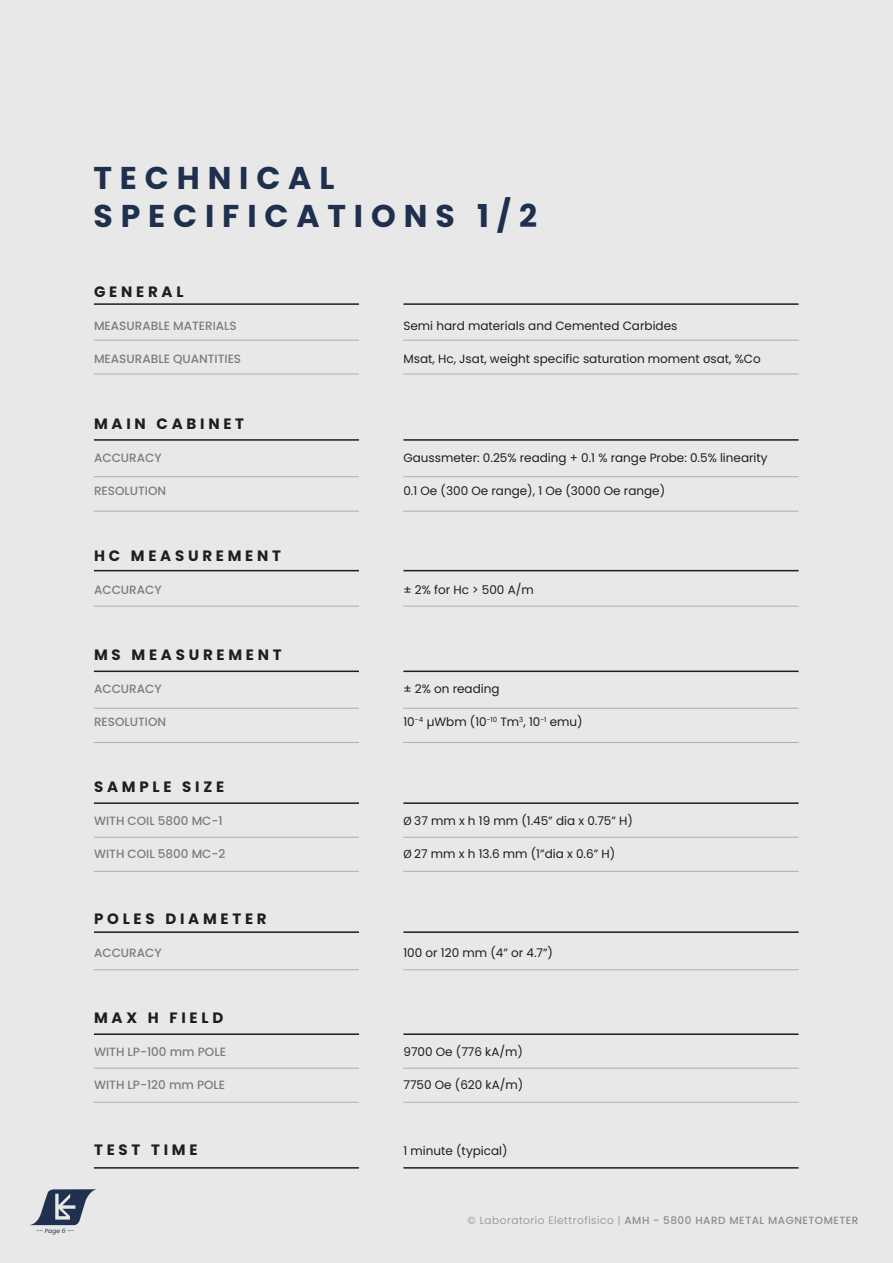
<style>
.page{position:relative;width:893px;height:1263px;background:#e8e8e8}
.page>*{position:absolute;margin:0;border:0;box-sizing:border-box;transform-origin:0 0}
.t1{font:700 31.5px/37.8px "Poppins";letter-spacing:.25em;color:#1f304f}
.t2{font:700 15px "Poppins";letter-spacing:.25em;color:#1e1e1c}
.t3{font:12px "Poppins";color:#1e1e1c}
.t4{font:500 12px "Poppins";color:#7c7c7c}
.t5{font:500 10.5px "Poppins";letter-spacing:.05em;color:#8c8c8c}
.t6{font:italic 6px "Poppins";color:#1f314f}
.s1{font-family:"Myriad Pro";font-size:13.5px}
.s2{font-family:"Myriad Pro"}
.s3{font-weight:300}
</style>
<div class="page">
<hr style="left:94px;top:303px;width:265px;height:2px;background:#1e1e1c">
<hr style="left:403px;top:303px;width:396px;height:2px;background:#1e1e1c">
<hr style="left:94px;top:670px;width:265px;height:2px;background:#1e1e1c">
<hr style="left:403px;top:670px;width:396px;height:2px;background:#1e1e1c">
<hr style="left:94px;top:439px;width:265px;height:2px;background:#1e1e1c">
<hr style="left:403px;top:439px;width:396px;height:2px;background:#1e1e1c">
<hr style="left:94px;top:570px;width:265px;height:1px;background:#1e1e1c">
<hr style="left:403px;top:570px;width:396px;height:1px;background:#1e1e1c">
<hr style="left:94px;top:802px;width:265px;height:2px;background:#1e1e1c">
<hr style="left:403px;top:802px;width:396px;height:2px;background:#1e1e1c">
<hr style="left:94px;top:1033px;width:265px;height:2px;background:#1e1e1c">
<hr style="left:403px;top:1033px;width:396px;height:2px;background:#1e1e1c">
<hr style="left:94px;top:1167px;width:265px;height:1px;background:#1e1e1c">
<hr style="left:403px;top:1167px;width:396px;height:1px;background:#1e1e1c">
<hr style="left:94px;top:931px;width:265px;height:2px;background:#1e1e1c">
<hr style="left:403px;top:931px;width:396px;height:2px;background:#1e1e1c">
<hr style="left:94px;top:340px;width:265px;height:1px;background:#acadac">
<hr style="left:403px;top:340px;width:395px;height:1px;background:#acadac">
<hr style="left:94px;top:374px;width:265px;height:1px;background:#acadac">
<hr style="left:403px;top:374px;width:395px;height:1px;background:#acadac">
<hr style="left:94px;top:476px;width:265px;height:1px;background:#acadac">
<hr style="left:403px;top:476px;width:395px;height:1px;background:#acadac">
<hr style="left:94px;top:511px;width:265px;height:1px;background:#acadac">
<hr style="left:403px;top:511px;width:395px;height:1px;background:#acadac">
<hr style="left:94px;top:606px;width:265px;height:1px;background:#acadac">
<hr style="left:403px;top:606px;width:395px;height:1px;background:#acadac">
<hr style="left:94px;top:708px;width:265px;height:1px;background:#acadac">
<hr style="left:403px;top:708px;width:395px;height:1px;background:#acadac">
<hr style="left:94px;top:742px;width:265px;height:1px;background:#acadac">
<hr style="left:403px;top:742px;width:395px;height:1px;background:#acadac">
<hr style="left:94px;top:871px;width:265px;height:1px;background:#acadac">
<hr style="left:403px;top:871px;width:395px;height:1px;background:#acadac">
<hr style="left:94px;top:837px;width:265px;height:1px;background:#acadac">
<hr style="left:403px;top:837px;width:395px;height:1px;background:#acadac">
<hr style="left:94px;top:969px;width:265px;height:1px;background:#acadac">
<hr style="left:403px;top:969px;width:395px;height:1px;background:#acadac">
<hr style="left:93px;top:1102px;width:265px;height:1px;background:#acadac">
<hr style="left:403px;top:1102px;width:395px;height:1px;background:#acadac">
<hr style="left:94px;top:1068px;width:265px;height:1px;background:#acadac">
<hr style="left:403px;top:1068px;width:395px;height:1px;background:#acadac">
<svg style="left:30px;top:1189px;width:67px;height:36px"></svg>
<h1 class="t1" style="left:93px;top:159px;width:445px">TECHNICAL<br>SPECIFICATIONS 1/2</h1>
<p class="t2" style="left:94px;top:283px;width:91px">GENERAL</p>
<p class="t4" style="left:94px;top:319px;width:144px">MEASURABLE MATERIALS</p>
<p class="t4" style="left:94px;top:352px;width:149px">MEASURABLE QUANTITIES</p>
<p class="t2" style="left:94px;top:415px;width:152px">MAIN CABINET</p>
<p class="t4" style="left:94px;top:451px;width:69px">ACCURACY</p>
<p class="t4" style="left:94px;top:484px;width:74px">RESOLUTION</p>
<p class="t2" style="left:94px;top:547px;width:188px">HC MEASUREMENT</p>
<p class="t4" style="left:94px;top:583px;width:69px">ACCURACY</p>
<p class="t2" style="left:94px;top:646px;width:189px">MS MEASUREMENT</p>
<p class="t4" style="left:94px;top:682px;width:69px">ACCURACY</p>
<p class="t4" style="left:94px;top:715px;width:74px">RESOLUTION</p>
<p class="t2" style="left:94px;top:778px;width:132px">SAMPLE SIZE</p>
<p class="t4" style="left:94px;top:814px;width:130px">WITH COIL 5800 MC-1</p>
<p class="t4" style="left:94px;top:847px;width:133px">WITH COIL 5800 MC-2</p>
<p class="t2" style="left:94px;top:910px;width:174px">POLES DIAMETER</p>
<p class="t4" style="left:94px;top:946px;width:69px">ACCURACY</p>
<p class="t2" style="left:94px;top:1009px;width:131px">MAX H FIELD</p>
<p class="t4" style="left:94px;top:1045px;width:133px">WITH LP-100 mm POLE</p>
<p class="t4" style="left:94px;top:1078px;width:133px">WITH LP-120 mm POLE</p>
<p class="t2" style="left:94px;top:1141px;width:105px">TEST TIME</p>
<p class="t3" style="left:403px;top:319px;width:275px">Semi hard materials and Cemented Carbides</p>
<p class="t3" style="left:403px;top:352px;width:359px">Msat, Hc, Jsat, weight specific saturation moment <span class="s1">σ</span>sat, %Co</p>
<p class="t3" style="left:403px;top:451px;width:366px">Gaussmeter: 0.25% reading + 0.1 % range Probe: 0.5% linearity</p>
<p class="t3" style="left:403px;top:484px;width:263px">0.1 Oe (300 Oe range), 1 Oe (3000 Oe range)</p>
<p class="t3" style="left:403px;top:583px;width:132px">± 2% for Hc &gt; 500 A/m</p>
<p class="t3" style="left:403px;top:682px;width:98px">± 2% on reading</p>
<p class="t3" style="left:403px;top:715px;width:181px">10<sup>-4</sup> µWbm (10<sup>-10</sup> Tm<sup>3</sup>, 10<sup>-1</sup> emu)</p>
<p class="t3" style="left:403px;top:814px;width:231px"><span class="s2">Ø</span> 37 mm x h 19 mm (1.45” dia x 0.75” H)</p>
<p class="t3" style="left:403px;top:847px;width:213px"><span class="s2">Ø</span> 27 mm x h 13.6 mm (1”dia x 0.6” H)</p>
<p class="t3" style="left:403px;top:946px;width:151px">100 or 120 mm (4” or 4.7”)</p>
<p class="t3" style="left:403px;top:1045px;width:121px">9700 Oe (776 kA/m)</p>
<p class="t3" style="left:403px;top:1078px;width:121px">7750 Oe (620 kA/m)</p>
<p class="t3" style="left:403px;top:1144px;width:106px">1 minute (typical)</p>
<p class="t6" style="left:36px;top:1227px;width:39px">-- Page 6 --</p>
<p class="t5" style="left:467px;top:1214px;width:393px"><span class="s3">© Laboratorio Elettrofisico |</span> AMH - 5800 HARD METAL MAGNETOMETER</p>
</div>
